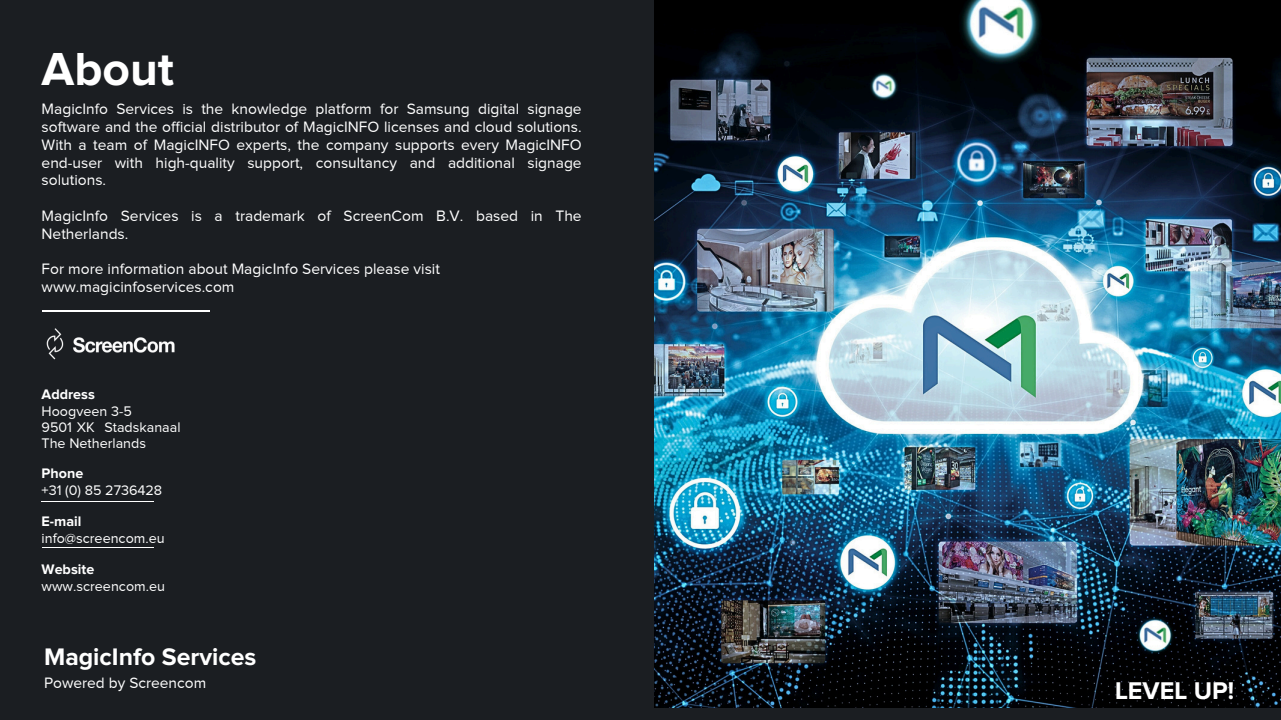
<style>
.page{position:relative;width:1281px;height:720px;background:#1b1e22}
.page>*{position:absolute;margin:0;border:0;box-sizing:border-box;transform-origin:0 0}
.t1{font:700 48px "Proxima Nova";color:#fff}
.t2{font:700 25.12px "Proxima Nova";color:#fff}
.t3{font:700 24.75px "Proxima Nova";color:#fff}
.t4{font:15.62px/17.8px "Proxima Nova";color:#fff;text-align:justify}
.t5{font:15.5px "Proxima Nova";color:#fff}
.t6{font:14.38px/16px "Proxima Nova";color:#fff}
.t7{font:700 14.38px "Proxima Nova";color:#fff}
</style>
<div class="page">
<hr style="left:42px;top:311px;width:168px;height:1px;background:#fff">
<hr style="left:42px;top:501px;width:112px;height:1px;background:#fff">
<hr style="left:42px;top:547px;width:112px;height:1px;background:#fff">
<img style="left:46px;top:328px;width:129px;height:32px">
<img style="left:654px;top:0;width:627px;height:707px">
<p class="t1" style="left:42px;top:47px;width:134px">About</p>
<p class="t4" style="left:42px;top:100px;width:541px">MagicInfo Services is the knowledge platform for Samsung digital signage software and the official distributor of MagicINFO licenses and cloud solutions.<br>With a team of MagicINFO experts, the company supports every MagicINFO end-user with high-quality support, consultancy and additional signage solutions.</p>
<p class="t4" style="left:42px;top:207px;width:541px">MagicInfo Services is a trademark of ScreenCom B.V. based in The<br>Netherlands.</p>
<p class="t4" style="left:42px;top:260px;width:400px">For more information about MagicInfo Services please visit</p>
<h2 class="t4" style="left:42px;top:278px;width:194px">www.magicinfoservices.com</h2>
<p class="t7" style="left:42px;top:387px;width:55px">Address</p>
<p class="t6" style="left:42px;top:403px;width:92px">Hoogveen 3-5</p>
<p class="t6" style="left:42px;top:419px;width:140px">9501 XK Stadskanaal<br>The Netherlands</p>
<p class="t7" style="left:42px;top:467px;width:43px">Phone</p>
<p class="t6" style="left:42px;top:482px;width:122px">+31 (0) 85 2736428</p>
<p class="t7" style="left:42px;top:515px;width:41px">E-mail</p>
<p class="t6" style="left:42px;top:530px;width:125px">info@screencom.eu</p>
<p class="t7" style="left:42px;top:563px;width:54px">Website</p>
<p class="t6" style="left:42px;top:578px;width:125px">www.screencom.eu</p>
<p class="t3" style="left:44px;top:645px;width:214px">MagicInfo Services</p>
<p class="t5" style="left:44px;top:674px;width:164px">Powered by Screencom</p>
<p class="t2" style="left:1115px;top:679px;width:121px">LEVEL UP!</p>
</div>
